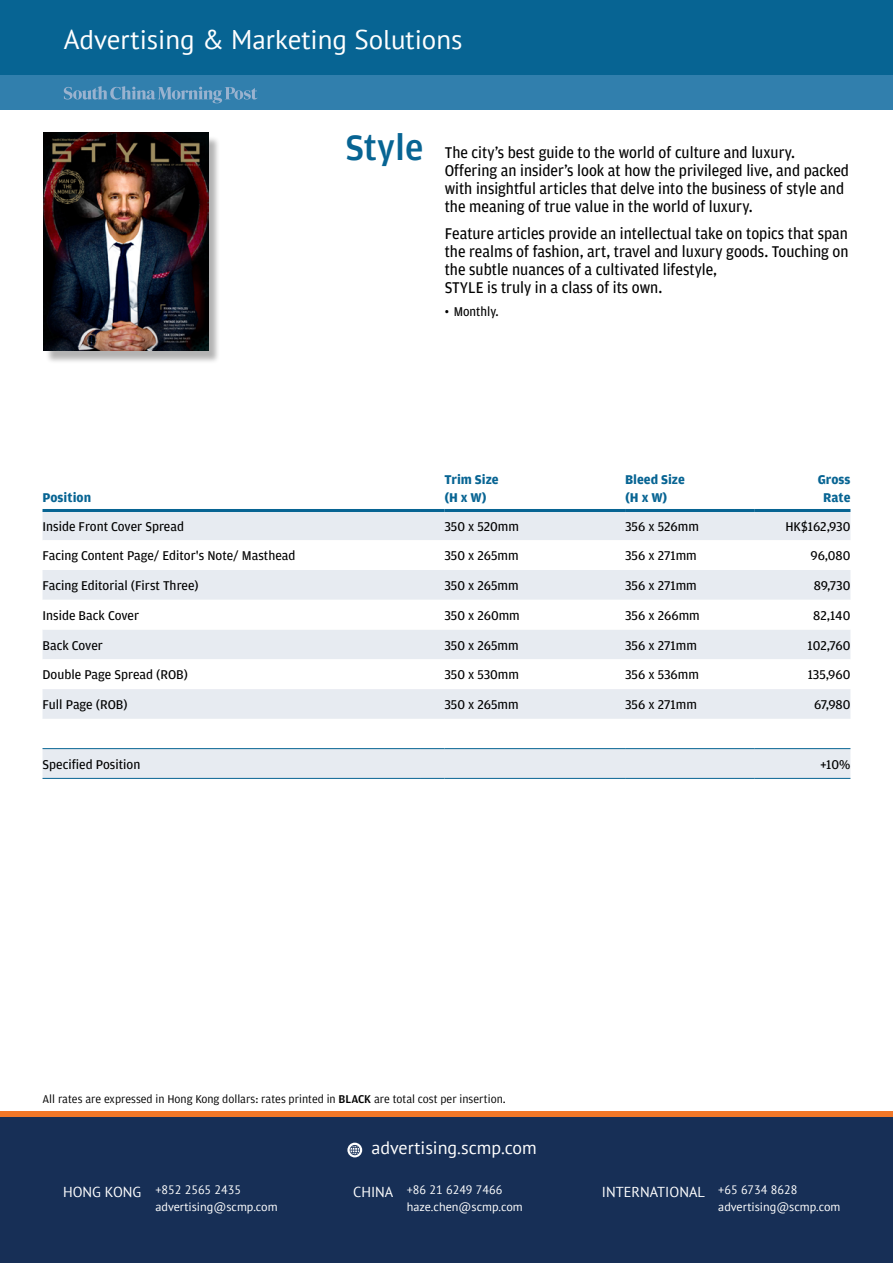
<style>
.page{position:relative;width:893px;height:1263px;background:#fff}
.page>*{position:absolute;margin:0;border:0;box-sizing:border-box;transform-origin:0 0}
.t1{font:500 37.5px "Amplitude";color:#076493}
.t2{font:27px "PT Sans";color:#fff}
.t3{font:18px "PT Sans";color:#fff}
.t4{font:16.5px/18px "Amplitude";color:#000;scale:.95 1}
.t5{font:14.4px "PT Sans";color:#fff}
.t6{font:13.5px "Amplitude";color:#000}
.t7{font:700 13.5px "Amplitude";color:#076493}
.t8{font:13.5px "Amplitude";color:#000;scale:.95 1}
.t9{font:12.15px/17.5px "PT Sans";color:#fff}
.t10{font:12px "Amplitude";color:#000}
.s1{font-weight:500}
.s2{font-size:14.4px}
</style>
<div class="page">
<div style="left:0;top:1111px;width:893px;height:152px;background:#172f56"></div>
<div style="left:0;top:1111px;width:893px;height:6px;background:#f17728"></div>
<div style="left:0;top:0;width:893px;height:75px;background:#076493"></div>
<div style="left:0;top:75px;width:893px;height:35px;background:#317fad"></div>
<svg style="left:64px;top:86px;width:193px;height:17px"></svg>
<svg style="left:347px;top:1143px;width:15px;height:14px"></svg>
<div style="left:44px;top:136px;width:176px;height:229px;background:#000;opacity:.3"></div>
<img style="left:44px;top:132px;width:165px;height:218px">
<div style="left:43px;top:512px;width:807px;height:266px;background:#e7ebf1"></div>
<svg style="left:43px;top:540px;width:807px;height:208px"></svg>
<hr style="left:43px;top:748px;width:378px;height:1px;background:#076493">
<svg style="left:421px;top:748px;width:23px;height:1px"></svg>
<hr style="left:444px;top:748px;width:181px;height:1px;background:#076493">
<hr style="left:625px;top:748px;width:130px;height:1px;background:#076493">
<hr style="left:755px;top:748px;width:95px;height:1px;background:#076493">
<hr style="left:43px;top:509px;width:378px;height:3px;background:#076493">
<hr style="left:421px;top:509px;width:23px;height:3px;background:#076493">
<hr style="left:444px;top:509px;width:181px;height:3px;background:#076493">
<hr style="left:625px;top:509px;width:130px;height:3px;background:#076493">
<hr style="left:755px;top:509px;width:95px;height:3px;background:#076493">
<hr style="left:43px;top:778px;width:378px;height:1px;background:#076493">
<svg style="left:421px;top:778px;width:23px;height:1px"></svg>
<hr style="left:444px;top:778px;width:181px;height:1px;background:#076493">
<hr style="left:625px;top:778px;width:130px;height:1px;background:#076493">
<hr style="left:755px;top:778px;width:95px;height:1px;background:#076493">
<h2 class="t2" style="left:64px;top:22px;width:400px">Advertising &amp; Marketing Solutions</h2>
<h1 class="t1" style="left:345px;top:128px;width:80px">Style</h1>
<p class="t4" style="left:445px;top:144px;width:427px">The city’s best guide to the world of culture and luxury.<br>Offering an insider’s look at how the privileged live, and packed with insightful articles that delve into the business of style and the meaning of true value in the world of luxury.</p>
<p class="t4" style="left:445px;top:225px;width:427px">Feature articles provide an intellectual take on topics that span the realms of fashion, art, travel and luxury goods. Touching on the subtle nuances of a cultivated lifestyle,<br>STYLE is truly in a class of its own.</p>
<p class="t8" style="left:445px;top:305px;width:58px">• Monthly.</p>
<p class="t7" style="left:444px;top:473px;width:56px">Trim Size</p>
<p class="t7" style="left:625px;top:473px;width:61px">Bleed Size</p>
<p class="t7" style="left:818px;top:473px;width:34px">Gross</p>
<p class="t7" style="left:43px;top:491px;width:50px">Position</p>
<p class="t7" style="left:444px;top:491px;width:44px">(H x W)</p>
<p class="t7" style="left:625px;top:491px;width:44px">(H x W)</p>
<p class="t7" style="left:823px;top:491px;width:29px">Rate</p>
<p class="t6" style="left:43px;top:520px;width:143px">Inside Front Cover Spread</p>
<p class="t6" style="left:444px;top:520px;width:76px">350 x 520mm</p>
<p class="t6" style="left:625px;top:520px;width:75px">356 x 526mm</p>
<p class="t6" style="left:785px;top:520px;width:67px">HK$162,930</p>
<p class="t6" style="left:43px;top:549px;width:254px">Facing Content Page/ Editor's Note/ Masthead</p>
<p class="t6" style="left:444px;top:549px;width:76px">350 x 265mm</p>
<p class="t6" style="left:625px;top:549px;width:73px">356 x 271mm</p>
<p class="t6" style="left:810px;top:549px;width:41px">96,080</p>
<p class="t6" style="left:43px;top:578px;width:158px">Facing Editorial (First Three)</p>
<p class="t6" style="left:444px;top:578px;width:76px">350 x 265mm</p>
<p class="t6" style="left:625px;top:578px;width:73px">356 x 271mm</p>
<p class="t6" style="left:814px;top:578px;width:38px">89,730</p>
<p class="t6" style="left:43px;top:608px;width:98px">Inside Back Cover</p>
<p class="t6" style="left:444px;top:608px;width:77px">350 x 260mm</p>
<p class="t6" style="left:625px;top:608px;width:76px">356 x 266mm</p>
<p class="t6" style="left:813px;top:608px;width:39px">82,140</p>
<p class="t6" style="left:43px;top:638px;width:62px">Back Cover</p>
<p class="t6" style="left:444px;top:638px;width:76px">350 x 265mm</p>
<p class="t6" style="left:625px;top:638px;width:73px">356 x 271mm</p>
<p class="t6" style="left:807px;top:638px;width:44px">102,760</p>
<p class="t6" style="left:43px;top:668px;width:147px">Double Page Spread (ROB)</p>
<p class="t6" style="left:444px;top:668px;width:76px">350 x 530mm</p>
<p class="t6" style="left:625px;top:668px;width:75px">356 x 536mm</p>
<p class="t6" style="left:808px;top:668px;width:44px">135,960</p>
<p class="t6" style="left:43px;top:697px;width:87px">Full Page (ROB)</p>
<p class="t6" style="left:444px;top:697px;width:76px">350 x 265mm</p>
<p class="t6" style="left:625px;top:697px;width:73px">356 x 271mm</p>
<p class="t6" style="left:814px;top:697px;width:38px">67,980</p>
<p class="t6" style="left:43px;top:757px;width:99px">Specified Position</p>
<p class="t6" style="left:820px;top:757px;width:32px">+10%</p>
<p class="t10" style="left:43px;top:1092px;width:465px">All rates are expressed in Hong Kong dollars: rates printed in <span class="s1">BLACK</span> are total cost per insertion.</p>
<p class="t3" style="left:372px;top:1136px;width:167px">advertising.scmp.com</p>
<p class="t9" style="left:155px;top:1180px;width:124px;text-indent:-92px"><span class="s2">HONG KONG</span> +852 2565 2435 advertising@scmp.com</p>
<p class="t9" style="left:407px;top:1180px;width:117px;text-indent:-54px"><span class="s2">CHINA</span> +86 21 6249 7466 haze.chen@scmp.com</p>
<p class="t5" style="left:602px;top:1183px;width:197px">INTERNATIONAL <sup>+65</sup> <sup>6734</sup> <sup>8628</sup></p>
<p class="t9" style="left:718px;top:1198px;width:124px">advertising@scmp.com</p>
</div>
